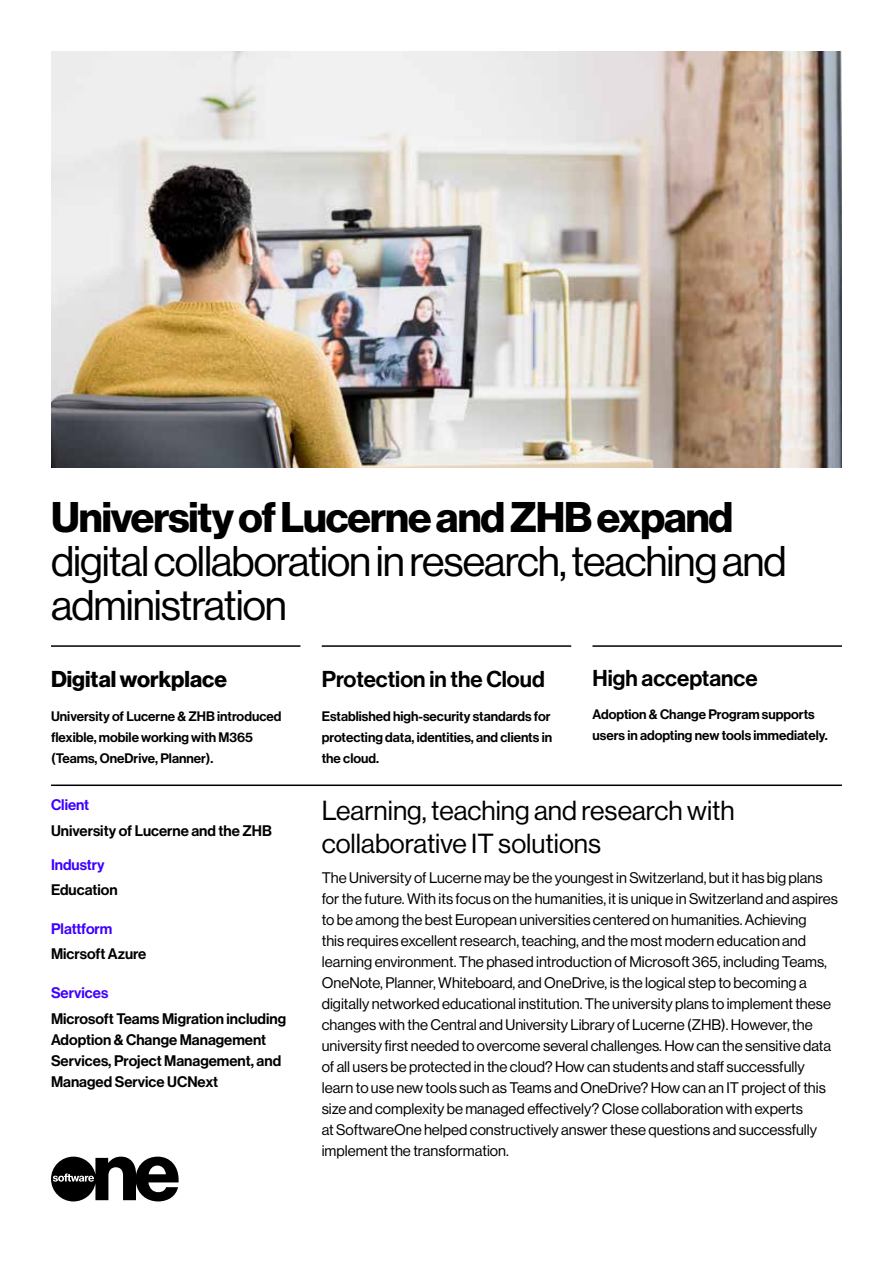
<style>
.page{position:relative;width:893px;height:1263px;background:#fff}
.page>*{position:absolute;margin:0;border:0;box-sizing:border-box;transform-origin:0 0}
.t1{font:42px/43.5px "Haas Grot Disp 55 Roman";letter-spacing:-.025em;color:#000}
.t2{font:700 42px "Haas Grot Disp 75";letter-spacing:-.025em;color:#000}
.t3{font:27px/33px "Haas Grot Disp 55 Roman";color:#000}
.t4{font:500 22.5px "Haas Grot Disp 65";color:#000}
.t5{font:700 22.5px "Haas Grot Disp 75";color:#000}
.t6{font:15px/21px "Haas Grot Disp 55 Roman";color:#000}
.t7{font:500 15px/21px "Haas Grot Disp 65";color:#000}
.t8{font:500 15px "Haas Grot Disp 65";color:#3e00ff}
.t9{font:500 13.5px/21px "Haas Grot Disp 65";color:#000}
</style>
<div class="page">
<svg style="left:51px;top:1156px;width:128px;height:45px"></svg>
<hr style="left:51px;top:645px;width:249px;height:2px;background:#000">
<hr style="left:51px;top:784px;width:791px;height:2px;background:#000">
<hr style="left:322px;top:645px;width:249px;height:2px;background:#000">
<hr style="left:592px;top:645px;width:250px;height:2px;background:#000">
<img style="left:51px;top:52px;width:791px;height:416px">
<h1 class="t2" style="left:51px;top:493px;width:684px">University of Lucerne and ZHB expand</h1>
<h1 class="t1" style="left:51px;top:540px;width:737px">digital collaboration in research, teaching and administration</h1>
<h3 class="t5" style="left:51px;top:666px;width:178px">Digital workplace</h3>
<p class="t9" style="left:51px;top:706px;width:232px">University of Lucerne &amp; ZHB introduced flexible, mobile working with M365 (Teams, OneDrive, Planner).</p>
<p class="t8" style="left:51px;top:796px;width:40px">Client</p>
<p class="t7" style="left:51px;top:820px;width:222px">University of Lucerne and the ZHB</p>
<p class="t8" style="left:51px;top:856px;width:55px">Industry</p>
<p class="t7" style="left:51px;top:880px;width:68px">Education</p>
<p class="t8" style="left:51px;top:920px;width:63px">Plattform</p>
<p class="t7" style="left:51px;top:944px;width:97px">Micrsoft Azure</p>
<p class="t8" style="left:51px;top:984px;width:59px">Services</p>
<p class="t7" style="left:51px;top:1008px;width:237px">Microsoft Teams Migration including<br>Adoption &amp; Change Management<br>Services, Project Management, and<br>Managed Service UCNext</p>
<h3 class="t4" style="left:322px;top:666px;width:225px">Protection in the Cloud</h3>
<p class="t9" style="left:322px;top:706px;width:232px;text-align:justify">Established high-security standards for protecting data, identities, and clients in the cloud.</p>
<h3 class="t4" style="left:592px;top:665px;width:167px">High acceptance</h3>
<p class="t9" style="left:592px;top:704px;width:237px">Adoption &amp; Change Program supports users in adopting new tools immediately.</p>
<h2 class="t3" style="left:322px;top:794px;width:414px">Learning, teaching and research with collaborative IT solutions</h2>
<p class="t6" style="left:322px;top:867px;width:518px">The University of Lucerne may be the youngest in Switzerland, but it has big plans for the future. With its focus on the humanities, it is unique in Switzerland and aspires to be among the best European universities centered on humanities. Achieving<br>this requires excellent research, teaching, and the most modern education and learning environment. The phased introduction of Microsoft 365, including Teams, OneNote, Planner, Whiteboard, and OneDrive, is the logical step to becoming a digitally networked educational institution. The university plans to implement these changes with the Central and University Library of Lucerne (ZHB). However, the university first needed to overcome several challenges. How can the sensitive data of all users be protected in the cloud? How can students and staff successfully learn to use new tools such as Teams and OneDrive? How can an IT project of this size and complexity be managed effectively? Close collaboration with experts<br>at SoftwareOne helped constructively answer these questions and successfully implement the transformation.</p>
</div>
